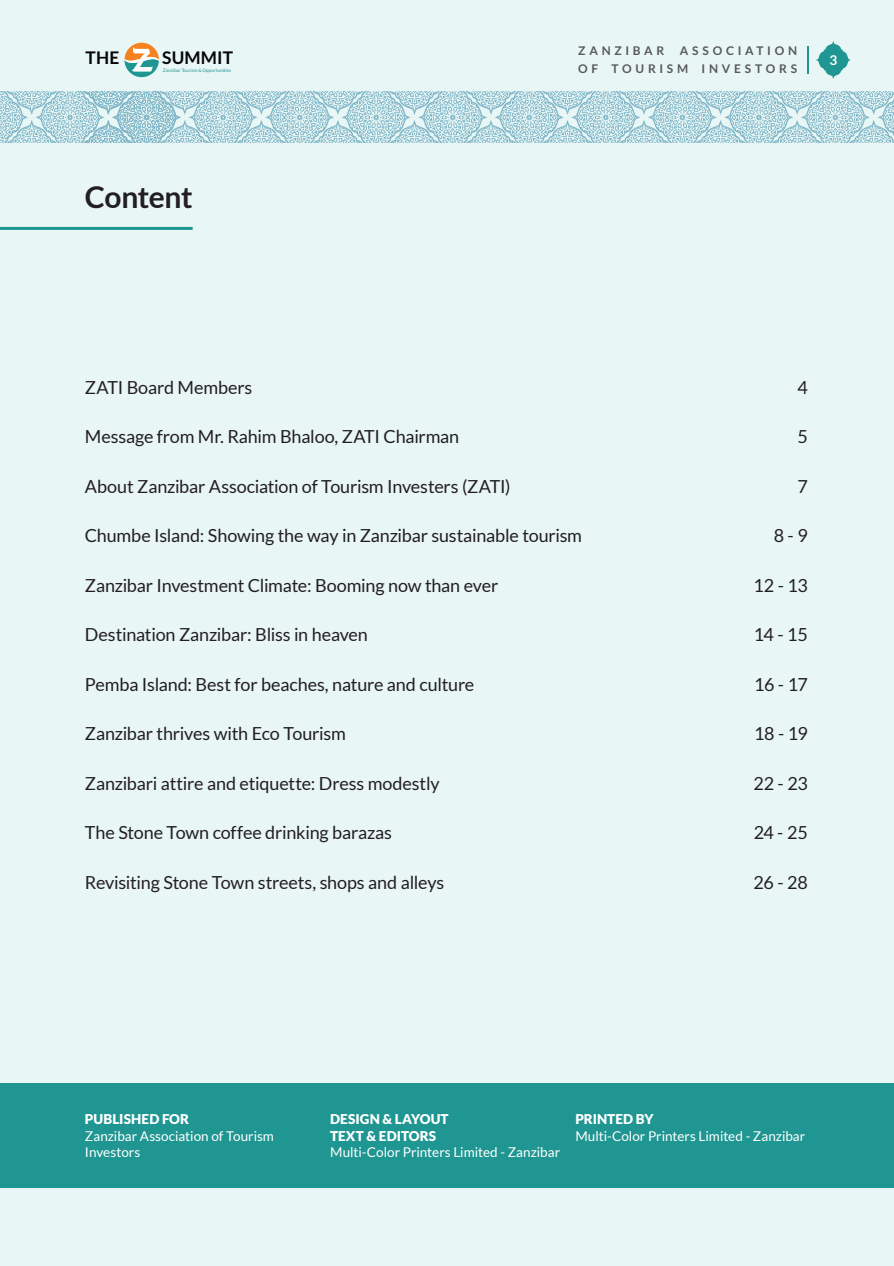
<style>
.page{position:relative;width:894px;height:1266px;background:#e9f6f6}
.page>*{position:absolute;margin:0;border:0;box-sizing:border-box;transform-origin:0 0}
.t1{font:700 30px "Lato";letter-spacing:-.015em;color:#231f20}
.t2{font:18px "Lato";letter-spacing:-.01em;color:#231f20}
.t3{font:700 17.4px "Lato";letter-spacing:.015em;color:#050504}
.t4{font:13.5px/16.5px "Lato";color:#fff}
.t5{font:900 13.5px/16.5px "Lato";letter-spacing:.01em;color:#fff}
.t6{font:700 13.5px "Lato";color:#fff}
.t7{font:700 12px/18px "Lato";letter-spacing:.31em;color:#57585a;text-align:right}
.t8{font:4.65px "Lato";letter-spacing:-.005em;color:#1d948f}
</style>
<div class="page">
<svg style="left:0;top:92px;width:894px;height:51px"></svg>
<svg style="left:807px;top:46px;width:1px;height:28px"></svg>
<svg style="left:816px;top:41px;width:35px;height:38px"></svg>
<svg style="left:124px;top:43px;width:35px;height:34px"></svg>
<hr style="left:0;top:227px;width:193px;height:3px;background:#1f9692">
<div style="left:0;top:1083px;width:894px;height:105px;background:#1f9692"></div>
<p class="t3" style="left:86px;top:48px;width:35px">THE</p>
<p class="t3" style="left:162px;top:48px;width:72px">SUMMIT</p>
<p class="t8" style="left:163px;top:67px;width:70px">Zanzibar Tourism &amp; Opportunities</p>
<h1 class="t1" style="left:85px;top:180px;width:109px">Content</h1>
<p class="t7" style="left:578px;top:42px;width:220px">ASSOCIATION<br>OF TOURISM INVESTORS</p>
<p class="t6" style="left:829px;top:52px;width:9px">3</p>
<p class="t7" style="left:578px;top:42px;width:88px">ZANZIBAR</p>
<p class="t2" style="left:85px;top:377px;width:169px">ZATI Board Members</p>
<p class="t2" style="left:797px;top:377px;width:12px">4</p>
<p class="t2" style="left:85px;top:427px;width:376px">Message from Mr. Rahim Bhaloo, ZATI Chairman</p>
<p class="t2" style="left:797px;top:427px;width:12px">5</p>
<p class="t2" style="left:85px;top:476px;width:427px">About Zanzibar Association of Tourism Investers (ZATI)</p>
<p class="t2" style="left:797px;top:476px;width:12px">7</p>
<p class="t2" style="left:85px;top:526px;width:499px">Chumbe Island: Showing the way in Zanzibar sustainable tourism</p>
<p class="t2" style="left:774px;top:526px;width:36px">8 - 9</p>
<p class="t2" style="left:85px;top:575px;width:415px">Zanzibar Investment Climate: Booming now than ever</p>
<p class="t2" style="left:753px;top:575px;width:56px">12 - 13</p>
<p class="t2" style="left:85px;top:625px;width:284px">Destination Zanzibar: Bliss in heaven</p>
<p class="t2" style="left:754px;top:625px;width:55px">14 - 15</p>
<p class="t2" style="left:85px;top:674px;width:391px">Pemba Island: Best for beaches, nature and culture</p>
<p class="t2" style="left:754px;top:674px;width:55px">16 - 17</p>
<p class="t2" style="left:85px;top:724px;width:262px">Zanzibar thrives with Eco Tourism</p>
<p class="t2" style="left:754px;top:724px;width:55px">18 - 19</p>
<p class="t2" style="left:85px;top:773px;width:356px">Zanzibari attire and etiquette: Dress modestly</p>
<p class="t2" style="left:753px;top:773px;width:56px">22 - 23</p>
<p class="t2" style="left:85px;top:823px;width:308px">The Stone Town coffee drinking barazas</p>
<p class="t2" style="left:754px;top:823px;width:56px">24 - 25</p>
<p class="t2" style="left:85px;top:872px;width:361px">Revisiting Stone Town streets, shops and alleys</p>
<p class="t2" style="left:754px;top:872px;width:56px">26 - 28</p>
<p class="t5" style="left:85px;top:1111px;width:106px">PUBLISHED FOR</p>
<p class="t4" style="left:85px;top:1127px;width:191px">Zanzibar Association of Tourism<br>Investors</p>
<p class="t5" style="left:330px;top:1111px;width:120px">DESIGN &amp; LAYOUT<br>TEXT &amp; EDITORS</p>
<p class="t4" style="left:330px;top:1144px;width:231px">Multi-Color Printers Limited - Zanzibar</p>
<p class="t5" style="left:575px;top:1111px;width:80px">PRINTED BY</p>
<p class="t4" style="left:575px;top:1127px;width:231px">Multi-Color Printers Limited - Zanzibar</p>
</div>
